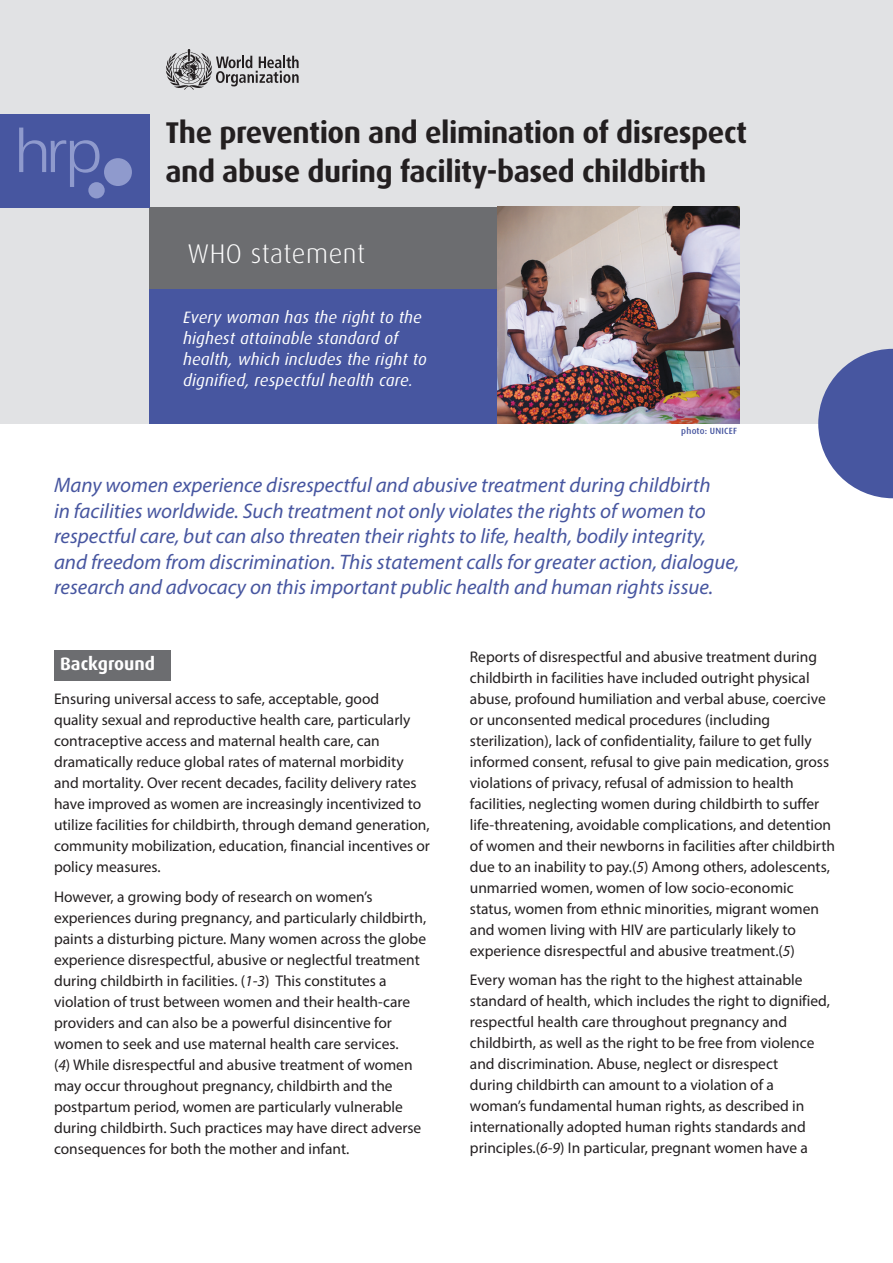
<style>
.page{position:relative;width:893px;height:1263px;background:#fff}
.page>*{position:absolute;margin:0;border:0;box-sizing:border-box;transform-origin:0 0}
.Main_heading{font:700 30px/39px "Dax Pro";letter-spacing:-.015em;color:#231f20}
.evidende_bief{font:300 27px "Dax Pro";letter-spacing:.02em;color:#fff}
.intro{font:italic 21px/25.5px "Myriad Pro";color:#4756a0}
.Background{font:700 18px "Dax Pro";color:#fff}
.message{font:italic 16.5px/21px "Dax Pro";letter-spacing:.01em;color:#fff}
.t1{font:15.45px/21px "Myriad Pro";color:#231f20}
.Head_1{font:500 9px "Dax Pro";letter-spacing:.025em;color:#4756a0}
.s1{font-style:italic}
</style>
<div class="page">
<div style="left:0;top:0;width:893px;height:423px;background:#e1e2e4"></div>
<div style="left:149px;top:254px;width:348px;height:169px;background:#4756a0"></div>
<div style="left:149px;top:207px;width:348px;height:81px;background:#6c6d70"></div>
<svg style="left:818px;top:349px;width:75px;height:149px"></svg>
<div style="left:0;top:114px;width:149px;height:93px;background:#4756a0"></div>
<div style="left:54px;top:650px;width:117px;height:30px;background:#6c6d70"></div>
<img style="left:497px;top:207px;width:242px;height:216px">
<div style="left:104px;top:158px;width:28px;height:28px;background:#8f9acd;border-radius:50%"></div>
<div style="left:88px;top:182px;width:17px;height:16px;background:#8f9acd;border-radius:50%"></div>
<svg style="left:19px;top:128px;width:81px;height:59px"></svg>
<svg style="left:166px;top:49px;width:133px;height:41px"></svg>
<p class="Main_heading" style="left:165px;top:112px;width:583px">The prevention and elimination of disrespect and abuse during facility-based childbirth</p>
<p class="evidende_bief" style="left:187px;top:237px;width:179px">WHO statement</p>
<p class="message" style="left:183px;top:306px;width:245px">Every woman has the right to the highest attainable standard of health, which includes the right to dignified, respectful health care.</p>
<p class="Head_1" style="left:681px;top:425px;width:57px">photo: UNICEF</p>
<p class="intro" style="left:54px;top:472px;width:687px">Many women experience disrespectful and abusive treatment during childbirth<br>in facilities worldwide. Such treatment not only violates the rights of women to respectful care, but can also threaten their rights to life, health, bodily integrity, and freedom from discrimination. This statement calls for greater action, dialogue, research and advocacy on this important public health and human rights issue.</p>
<p class="Background" style="left:60px;top:652px;width:97px">Background</p>
<p class="t1" style="left:54px;top:688px;width:377px">Ensuring universal access to safe, acceptable, good<br>quality sexual and reproductive health care, particularly contraceptive access and maternal health care, can dramatically reduce global rates of maternal morbidity and mortality. Over recent decades, facility delivery rates have improved as women are increasingly incentivized to utilize facilities for childbirth, through demand generation, community mobilization, education, financial incentives or policy measures.</p>
<p class="t1" style="left:54px;top:885px;width:374px">However, a growing body of research on women’s experiences during pregnancy, and particularly childbirth, paints a disturbing picture. Many women across the globe experience disrespectful, abusive or neglectful treatment during childbirth in facilities. (<span class="s1">1-3</span>) This constitutes a violation of trust between women and their health-care providers and can also be a powerful disincentive for women to seek and use maternal health care services.<br>(<span class="s1">4</span>) While disrespectful and abusive treatment of women may occur throughout pregnancy, childbirth and the postpartum period, women are particularly vulnerable during childbirth. Such practices may have direct adverse consequences for both the mother and infant.</p>
<p class="t1" style="left:470px;top:646px;width:367px">Reports of disrespectful and abusive treatment during childbirth in facilities have included outright physical abuse, profound humiliation and verbal abuse, coercive or unconsented medical procedures (including sterilization), lack of confidentiality, failure to get fully informed consent, refusal to give pain medication, gross violations of privacy, refusal of admission to health facilities, neglecting women during childbirth to suffer life-threatening, avoidable complications, and detention of women and their newborns in facilities after childbirth due to an inability to pay.(<span class="s1">5</span>) Among others, adolescents, unmarried women, women of low socio-economic status, women from ethnic minorities, migrant women and women living with HIV are particularly likely to experience disrespectful and abusive treatment.(<span class="s1">5</span>)</p>
<p class="t1" style="left:470px;top:969px;width:362px">Every woman has the right to the highest attainable standard of health, which includes the right to dignified, respectful health care throughout pregnancy and childbirth, as well as the right to be free from violence and discrimination. Abuse, neglect or disrespect<br>during childbirth can amount to a violation of a woman’s fundamental human rights, as described in internationally adopted human rights standards and principles.(<span class="s1">6-9</span>) In particular, pregnant women have a</p>
</div>
